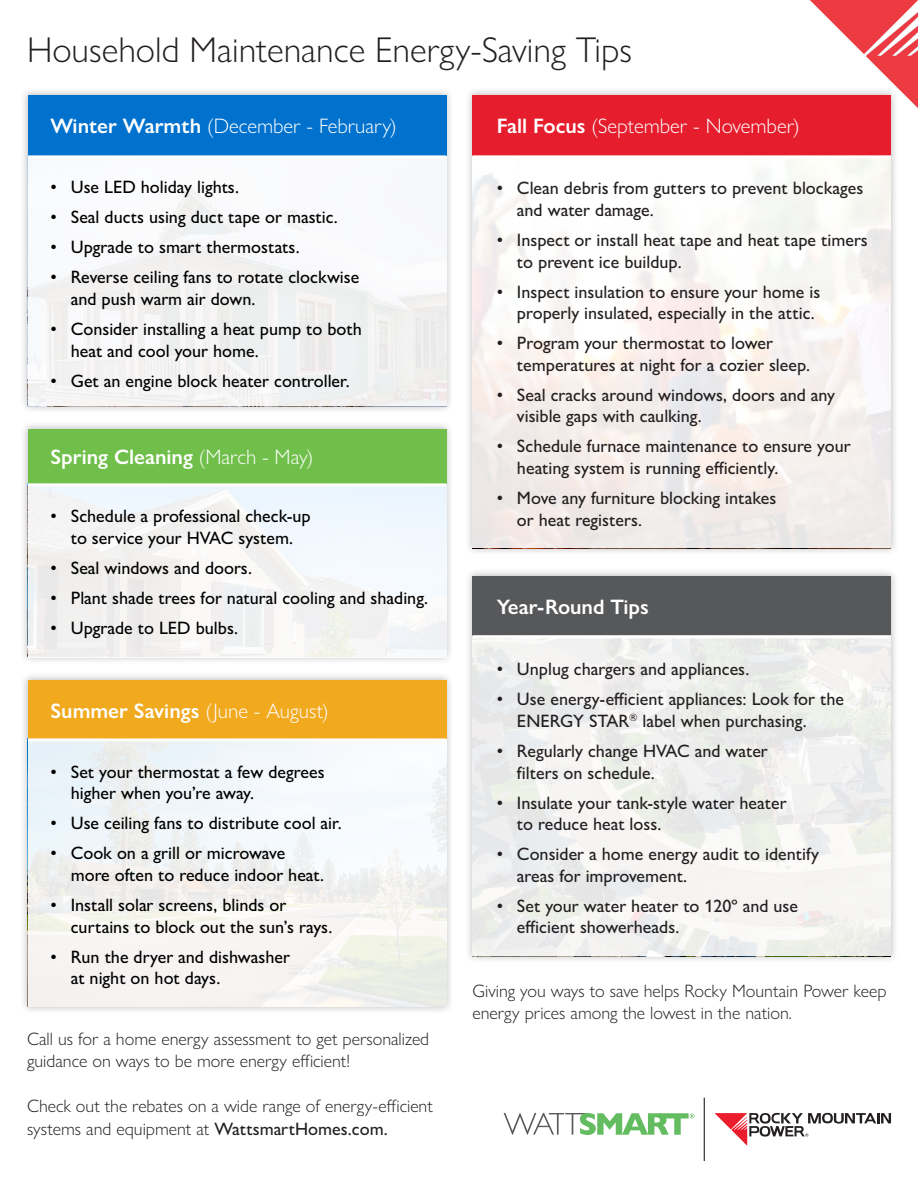
<style>
.page{position:relative;width:918px;height:1188px;background:#fff}
.page>*{position:absolute;margin:0;border:0;box-sizing:border-box;transform-origin:0 0}
.RMP_Title{font:300 36px "Gill Sans Nova";color:#231f20}
.RMP_Subhead{font:600 21px "Gill Sans Nova";color:#fff}
.RMP_Subhead-2{font:300 21px "Gill Sans Nova";color:#fff}
.t1{font:500 18px/21.6px "Gill Sans Nova";color:#231f20}
.t2{font:500 18px/21.6px "Gill Sans Nova";color:#000}
.RMP_Body_Copy{font:300 18px/22.5px "Gill Sans Nova";color:#231f20}
.s1{font-weight:600}
.s2{font-weight:300}
.s3{font-weight:500}
</style>
<div class="page">
<img style="left:810px;top:0;width:108px;height:109px">
<hr style="left:704px;top:1098px;width:1px;height:63px;background:#231f20">
<svg style="left:504px;top:1113px;width:191px;height:22px"></svg>
<svg style="left:715px;top:1113px;width:176px;height:33px"></svg>
<div style="left:20px;top:87px;width:434px;height:327px;background:#231f20;opacity:.3"></div>
<div style="left:28px;top:155px;width:418px;height:251px;background:#f7f7f7"></div>
<div style="left:28px;top:95px;width:418px;height:60px;background:#0072ce"></div>
<hr style="left:28px;top:155px;width:418px;height:3px;background:#fff">
<div style="left:20px;top:672px;width:434px;height:342px;background:#231f20;opacity:.3"></div>
<div style="left:28px;top:738px;width:418px;height:269px;background:linear-gradient(to bottom,#f0f6fc,#f5f2ed)"></div>
<div style="left:28px;top:680px;width:418px;height:58px;background:#f1a91d"></div>
<hr style="left:28px;top:738px;width:418px;height:3px;background:#fff">
<div style="left:20px;top:421px;width:434px;height:244px;background:#231f20;opacity:.3"></div>
<div style="left:28px;top:484px;width:418px;height:173px;background:#f1f5f6"></div>
<div style="left:28px;top:429px;width:418px;height:54px;background:#70bf4a"></div>
<hr style="left:28px;top:483px;width:418px;height:3px;background:#fff">
<div style="left:465px;top:87px;width:434px;height:469px;background:#231f20;opacity:.3"></div>
<div style="left:472px;top:155px;width:419px;height:393px;background:linear-gradient(to bottom,#fefefd,#f0e8e6)"></div>
<div style="left:472px;top:95px;width:419px;height:60px;background:#e61d2d"></div>
<hr style="left:472px;top:155px;width:419px;height:3px;background:#fff">
<div style="left:465px;top:568px;width:434px;height:396px;background:#231f20;opacity:.3"></div>
<div style="left:472px;top:635px;width:419px;height:321px;background:#eff0ef"></div>
<div style="left:472px;top:576px;width:419px;height:59px;background:#57585a"></div>
<hr style="left:473px;top:635px;width:418px;height:3px;background:#fff">
<p class="RMP_Title" style="left:27px;top:28px;width:606px">Household Maintenance Energy-Saving Tips</p>
<p class="RMP_Subhead-2" style="left:51px;top:113px;width:348px"><span class="s1">Winter Warmth</span> (December - February)</p>
<p class="t2" style="left:51px;top:176px;width:190px">• Use LED holiday lights.</p>
<p class="t2" style="left:51px;top:206px;width:289px">• Seal ducts using duct tape or mastic.</p>
<p class="t2" style="left:51px;top:236px;width:251px">• Upgrade to smart thermostats.</p>
<p class="t2" style="left:71px;top:266px;width:290px;text-indent:-20px">• Reverse ceiling fans to rotate clockwise and push warm air down.</p>
<p class="t2" style="left:71px;top:318px;width:293px;text-indent:-20px">• Consider installing a heat pump to both heat and cool your home.</p>
<p class="t2" style="left:51px;top:369px;width:301px">• Get an engine block heater controller.</p>
<p class="RMP_Subhead" style="left:51px;top:444px;width:264px">Spring Cleaning <span class="s2">(March - May)</span></p>
<p class="t2" style="left:51px;top:505px;width:262px;text-align:center">• Schedule a professional check-up to service your HVAC system.</p>
<p class="t2" style="left:51px;top:557px;width:203px">• Seal windows and doors.</p>
<p class="t2" style="left:51px;top:587px;width:379px">• Plant shade trees for natural cooling and shading.</p>
<p class="t2" style="left:51px;top:617px;width:189px">• Upgrade to LED bulbs.</p>
<p class="RMP_Subhead" style="left:51px;top:698px;width:280px">Summer Savings <span class="s2">(June - August)</span></p>
<p class="t2" style="left:71px;top:761px;width:255px;text-indent:-20px">• Set your thermostat a few degrees higher when you’re away.</p>
<p class="t2" style="left:51px;top:812px;width:293px">• Use ceiling fans to distribute cool air.</p>
<p class="t2" style="left:71px;top:842px;width:255px;text-indent:-20px">• Cook on a grill or microwave more often to reduce indoor heat.</p>
<p class="t2" style="left:71px;top:894px;width:263px;text-indent:-20px">• Install solar screens, blinds or curtains to block out the sun’s rays.</p>
<p class="t2" style="left:71px;top:945px;width:221px;text-indent:-20px">• Run the dryer and dishwasher at night on hot days.</p>
<p class="RMP_Body_Copy" style="left:27px;top:1027px;width:404px">Call us for a home energy assessment to get personalized guidance on ways to be more energy efficient!</p>
<p class="RMP_Body_Copy" style="left:27px;top:1094px;width:407px">Check out the rebates on a wide range of energy-efficient systems and equipment at <span class="s3">WattsmartHomes.com.</span></p>
<p class="RMP_Subhead-2" style="left:497px;top:113px;width:304px"><span class="s1">Fall Focus</span> (September - November)</p>
<p class="t1" style="left:517px;top:177px;width:348px;text-indent:-20px">• Clean debris from gutters to prevent blockages and water damage.</p>
<p class="t1" style="left:517px;top:229px;width:352px;text-indent:-20px">• Inspect or install heat tape and heat tape timers to prevent ice buildup.</p>
<p class="t1" style="left:517px;top:280px;width:305px;text-indent:-20px">• Inspect insulation to ensure your home is properly insulated, especially in the attic.</p>
<p class="t1" style="left:517px;top:332px;width:295px;text-indent:-20px">• Program your thermostat to lower temperatures at night for a cozier sleep.</p>
<p class="t1" style="left:517px;top:384px;width:320px;text-indent:-20px">• Seal cracks around windows, doors and any visible gaps with caulking.</p>
<p class="t1" style="left:517px;top:435px;width:335px;text-indent:-20px">• Schedule furnace maintenance to ensure your heating system is running efficiently.</p>
<p class="t1" style="left:517px;top:487px;width:261px;text-indent:-20px">• Move any furniture blocking intakes or heat registers.</p>
<p class="RMP_Subhead" style="left:497px;top:594px;width:154px">Year-Round Tips</p>
<p class="t1" style="left:497px;top:658px;width:254px">• Unplug chargers and appliances.</p>
<p class="t1" style="left:517px;top:688px;width:329px;text-indent:-20px">• Use energy-efficient appliances: Look for the<br>ENERGY STAR<sup>®</sup> label when purchasing.</p>
<p class="t1" style="left:517px;top:740px;width:252px;text-indent:-20px">• Regularly change HVAC and water filters on schedule.</p>
<p class="t1" style="left:517px;top:791px;width:271px;text-indent:-20px">• Insulate your tank-style water heater to reduce heat loss.</p>
<p class="t1" style="left:517px;top:843px;width:304px;text-indent:-20px">• Consider a home energy audit to identify areas for improvement.</p>
<p class="t1" style="left:517px;top:895px;width:283px;text-indent:-20px">• Set your water heater to 120º and use efficient showerheads.</p>
<p class="RMP_Body_Copy" style="left:472px;top:979px;width:415px">Giving you ways to save helps Rocky Mountain Power keep energy prices among the lowest in the nation.</p>
</div>
